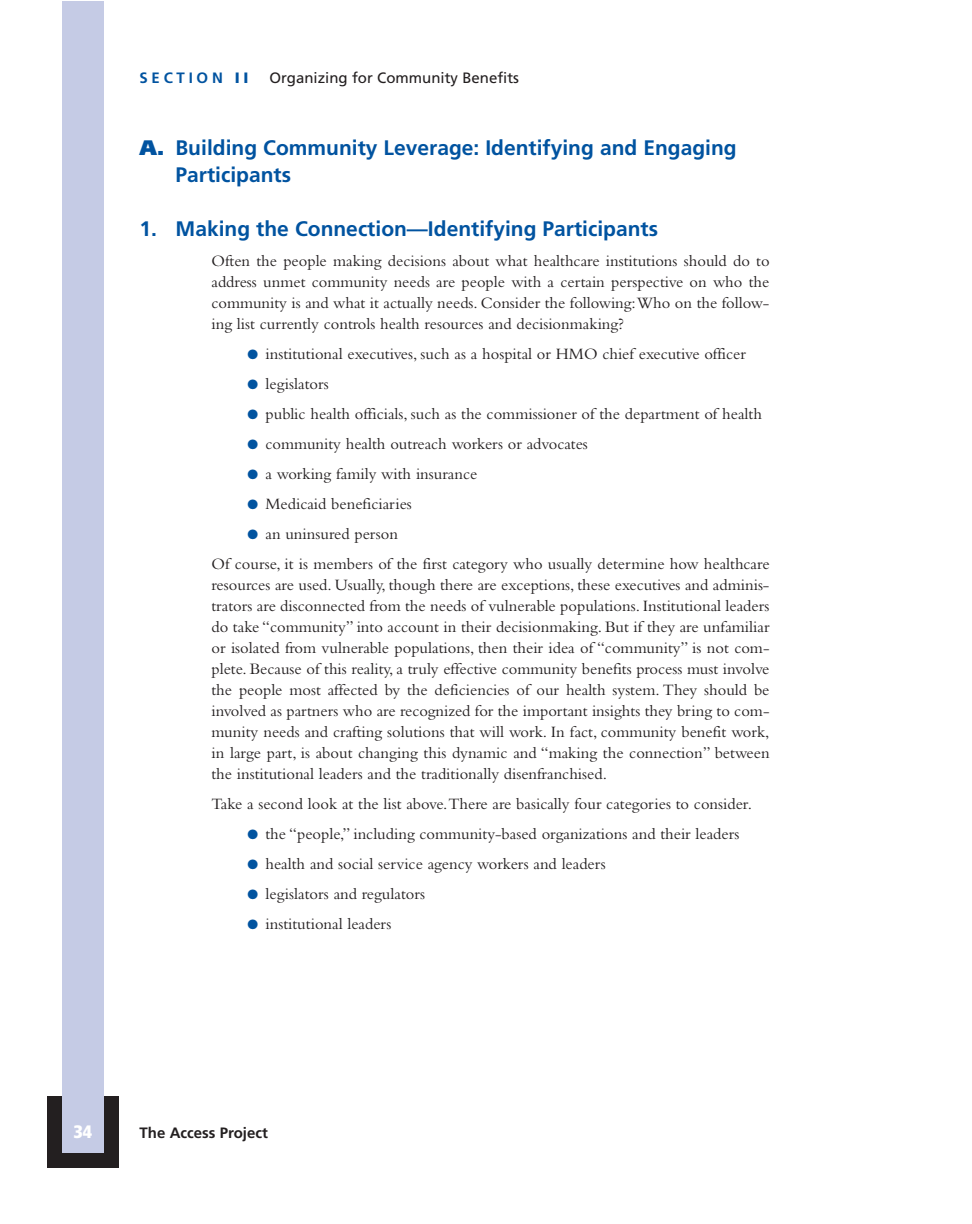
<style>
.page{position:relative;width:972px;height:1224px;background:#fff}
.page>*{position:absolute;margin:0;border:0;box-sizing:border-box;transform-origin:0 0}
.t1{font:700 21px/27px "Frutiger";color:#0153a0}
.t2{font:900 condensed 18px "Frutiger";color:#fff}
.t3{font:16.5px/21px "Bembo";color:#231f20;text-align:justify}
.t4{font:15px "Frutiger";color:#231f20}
.t5{font:700 15px "Frutiger";color:#231f20}
.t6{font:700 15px "Frutiger";letter-spacing:.25em;color:#0153a0}
.s1{font-weight:900}
.s2{color:#0153a0}
</style>
<div class="page">
<div style="left:47px;top:1096px;width:72px;height:72px;background:#231f20"></div>
<div style="left:62px;top:1px;width:42px;height:1152px;background:#c5cbe5"></div>
<p class="t6" style="left:140px;top:72px;width:110px">SECTION <span class="s1">II</span></p>
<p class="t4" style="left:269px;top:72px;width:251px">Organizing for Community Benefits</p>
<p class="t1" style="left:176px;top:136px;width:563px;text-indent:-36px"><span class="s1">A.</span> Building Community Leverage: Identifying and Engaging<br>Participants</p>
<p class="t1" style="left:140px;top:217px;width:520px">1. Making the Connection—Identifying Participants</p>
<p class="t3" style="left:212px;top:252px;width:560px">Often the people making decisions about what healthcare institutions should do to address unmet community needs are people with a certain perspective on who the community is and what it actually needs. Consider the following:Who on the follow&shy;ing list currently controls health resources and decisionmaking?</p>
<p class="t3" style="left:248px;top:345px;width:500px"><span class="s2">●</span> institutional executives, such as a hospital or HMO chief executive officer</p>
<p class="t3" style="left:248px;top:375px;width:83px"><span class="s2">●</span> legislators</p>
<p class="t3" style="left:248px;top:405px;width:516px"><span class="s2">●</span> public health officials, such as the commissioner of the department of health</p>
<p class="t3" style="left:248px;top:435px;width:342px"><span class="s2">●</span> community health outreach workers or advocates</p>
<p class="t3" style="left:248px;top:465px;width:231px"><span class="s2">●</span> a working family with insurance</p>
<p class="t3" style="left:248px;top:495px;width:166px"><span class="s2">●</span> Medicaid beneficiaries</p>
<p class="t3" style="left:212px;top:521px;width:560px;line-height:30px;text-indent:36px"><span class="s2">●</span> an uninsured person<br>Of course, it is members of the first category who usually determine how healthcare</p>
<p class="t3" style="left:212px;top:576px;width:560px">resources are used. Usually, though there are exceptions, these executives and adminis&shy;trators are disconnected from the needs of vulnerable populations. Institutional leaders do take “community” into account in their decisionmaking. But if they are unfamiliar or isolated from vulnerable populations, then their idea of “community” is not com&shy;plete. Because of this reality, a truly effective community benefits process must involve the people most affected by the deficiencies of our health system. They should be involved as partners who are recognized for the important insights they bring to com&shy;munity needs and crafting solutions that will work. In fact, community benefit work, in large part, is about changing this dynamic and “making the connection” between the institutional leaders and the traditionally disenfranchised.</p>
<p class="t3" style="left:212px;top:795px;width:542px">Take a second look at the list above.There are basically four categories to consider.</p>
<p class="t3" style="left:248px;top:825px;width:494px"><span class="s2">●</span> the “people,” including community-based organizations and their leaders</p>
<p class="t3" style="left:248px;top:855px;width:360px"><span class="s2">●</span> health and social service agency workers and leaders</p>
<p class="t3" style="left:248px;top:885px;width:179px"><span class="s2">●</span> legislators and regulators</p>
<p class="t3" style="left:248px;top:915px;width:145px"><span class="s2">●</span> institutional leaders</p>
<p class="t2" style="left:74px;top:1125px;width:20px">34</p>
<p class="t5" style="left:140px;top:1126px;width:130px">The Access Project</p>
</div>
